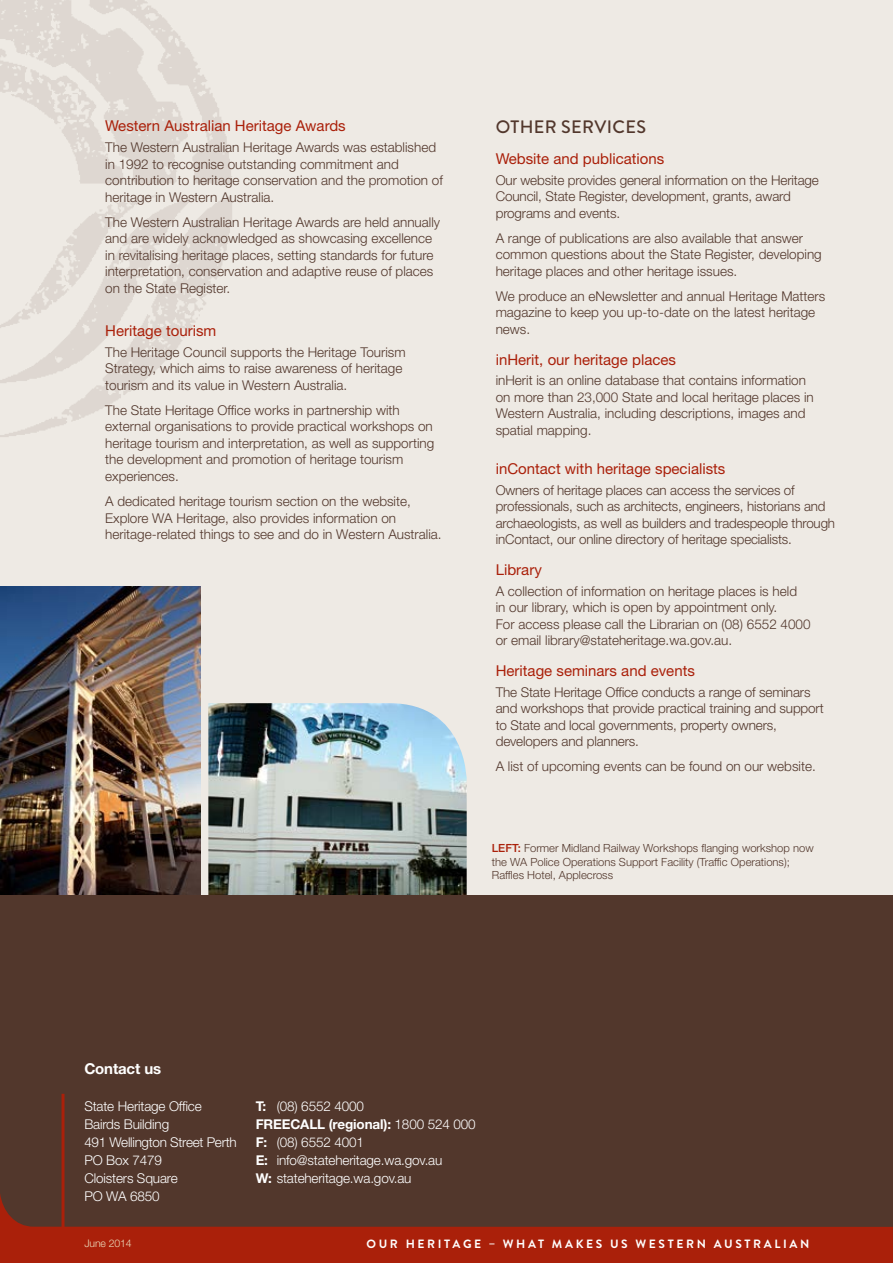
<style>
.page{position:relative;width:893px;height:1263px;background:#fff}
.page>*{position:absolute;margin:0;border:0;box-sizing:border-box;transform-origin:0 0}
.t1{font:500 18px "Brandon Grotesque";letter-spacing:.02em;color:#52372c}
.t2{font:15px "Helvetica Neue LT Std";color:#aa200a}
.t3{font:700 15px "Helvetica Neue LT Std";letter-spacing:-.01em;color:#fff}
.t4{font:300 13.5px/16.5px "Helvetica Neue LT Std";color:#52372c}
.t5{font:300 13.5px/18px "Helvetica Neue LT Std";letter-spacing:-.01em;color:#fff}
.t6{font:700 12px "Brandon Grotesque";letter-spacing:.22em;color:#fff}
.t7{font:300 11.25px/13.5px "Helvetica Neue LT Std";color:#52372c}
.t8{font:300 10.5px "Helvetica Neue LT Std";letter-spacing:-.01em;color:#ebd9b9}
.s1{font-weight:500;color:#aa200a}
.s2{font-weight:700}
</style>
<div class="page">
<div style="left:0;top:0;width:893px;height:897px;background:#eeeae4"></div>
<img style="left:208px;top:703px;width:259px;height:192px">
<img style="left:0;top:587px;width:200px;height:308px">
<div style="left:0;top:895px;width:893px;height:368px;background:#52372c"></div>
<svg style="left:0;top:1105px;width:893px;height:158px"></svg>
<hr style="left:62px;top:1094px;width:3px;height:160px;background:#aa200a">
<p class="t2" style="left:105px;top:117px;width:242px">Western Australian Heritage Awards</p>
<p class="t4" style="left:105px;top:139px;width:339px">The Western Australian Heritage Awards was established in 1992 to recognise outstanding commitment and contribution to heritage conservation and the promotion of heritage in Western Australia.</p>
<p class="t4" style="left:105px;top:213px;width:336px">The Western Australian Heritage Awards are held annually and are widely acknowledged as showcasing excellence in revitalising heritage places, setting standards for future interpretation, conservation and adaptive reuse of places on the State Register.</p>
<p class="t2" style="left:105px;top:322px;width:113px">Heritage tourism</p>
<p class="t4" style="left:105px;top:344px;width:302px">The Heritage Council supports the Heritage Tourism<br>Strategy, which aims to raise awareness of heritage tourism and its value in Western Australia.</p>
<p class="t4" style="left:105px;top:402px;width:331px">The State Heritage Office works in partnership with external organisations to provide practical workshops on heritage tourism and interpretation, as well as supporting the development and promotion of heritage tourism experiences.</p>
<p class="t4" style="left:105px;top:493px;width:338px">A dedicated heritage tourism section on the website,<br>Explore WA Heritage, also provides information on heritage-related things to see and do in Western Australia.</p>
<h1 class="t1" style="left:496px;top:115px;width:152px">OTHER SERVICES</h1>
<p class="t2" style="left:496px;top:150px;width:170px">Website and publications</p>
<p class="t4" style="left:496px;top:171px;width:325px">Our website provides general information on the Heritage<br>Council, State Register, development, grants, award programs and events.</p>
<p class="t4" style="left:496px;top:229px;width:328px">A range of publications are also available that answer common questions about the State Register, developing heritage places and other heritage issues.</p>
<p class="t4" style="left:496px;top:287px;width:331px">We produce an eNewsletter and annual Heritage Matters magazine to keep you up-to-date on the latest heritage news.</p>
<p class="t2" style="left:496px;top:350px;width:182px">inHerit, our heritage places</p>
<p class="t4" style="left:496px;top:372px;width:320px">inHerit is an online database that contains information on more than 23,000 State and local heritage places in Western Australia, including descriptions, images and spatial mapping.</p>
<p class="t2" style="left:496px;top:460px;width:231px">inContact with heritage specialists</p>
<p class="t4" style="left:496px;top:482px;width:341px">Owners of heritage places can access the services of professionals, such as architects, engineers, historians and archaeologists, as well as builders and tradespeople through inContact, our online directory of heritage specialists.</p>
<p class="t2" style="left:496px;top:561px;width:48px">Library</p>
<p class="t4" style="left:496px;top:583px;width:316px">A collection of information on heritage places is held<br>in our library, which is open by appointment only.<br>For access please call the Librarian on (08) 6552 4000 or email library@stateheritage.wa.gov.au.</p>
<p class="t2" style="left:496px;top:662px;width:201px">Heritage seminars and events</p>
<p class="t4" style="left:496px;top:684px;width:330px">The State Heritage Office conducts a range of seminars and workshops that provide practical training and support to State and local governments, property owners, developers and planners.</p>
<p class="t4" style="left:496px;top:758px;width:322px">A list of upcoming events can be found on our website.</p>
<p class="t7" style="left:492px;top:841px;width:323px"><span class="s1">LEFT:</span> Former Midland Railway Workshops flanging workshop now the WA Police Operations Support Facility (Traffic Operations);<br>Raffles Hotel, Applecross</p>
<p class="t3" style="left:84px;top:1059px;width:79px">Contact us</p>
<p class="t5" style="left:84px;top:1097px;width:154px">State Heritage Office<br>Bairds Building<br>491 Wellington Street Perth<br>PO Box 7479<br>Cloisters Square<br>PO WA 6850</p>
<p class="t8" style="left:84px;top:1237px;width:49px">June 2014</p>
<p class="t5" style="left:256px;top:1097px;width:221px"><span class="s2">T:</span> (08) 6552 4000<br><span class="s2">FREECALL (regional):</span> 1800 524 000<br><span class="s2">F:</span> (08) 6552 4001<br><span class="s2">E:</span> info@stateheritage.wa.gov.au<br><span class="s2">W:</span> stateheritage.wa.gov.au</p>
<p class="t6" style="left:366px;top:1236px;width:444px">OUR HERITAGE – WHAT MAKES US WESTERN AUSTRALIAN</p>
</div>
